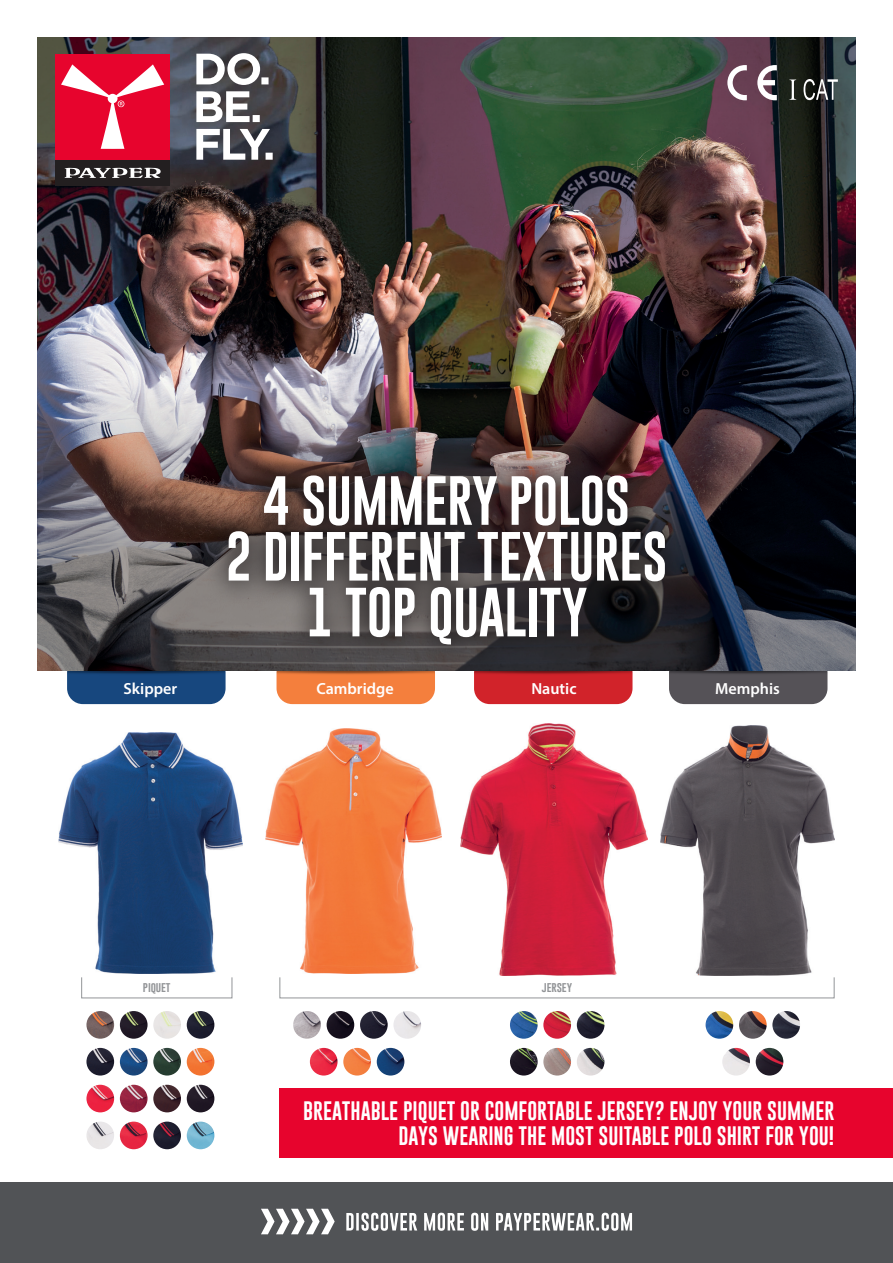
<style>
.page{position:relative;width:893px;height:1263px;background:#fff}
.page>*{position:absolute;margin:0;border:0;box-sizing:border-box;transform-origin:0 0}
.t1{font:50.7px "Gobold";letter-spacing:-.01em;color:#fff}
.t2{font:19.5px/24.8px "Gobold";color:#fff;text-align:right}
.Testo_EN{font:600 16.05px "Myriad Pro";color:#fff}
.t3{font:10.5px "Gobold";letter-spacing:-.01em;color:#939598}
</style>
<div class="page">
<div style="left:67px;top:657px;width:159px;height:47px;background:#17477e;border-radius:16px"></div>
<img style="left:67px;top:671px;width:159px;height:18px">
<div style="left:277px;top:657px;width:158px;height:47px;background:#f47f3d;border-radius:16px"></div>
<div style="left:474px;top:657px;width:158px;height:47px;background:#d1232a;border-radius:16px"></div>
<img style="left:474px;top:671px;width:158px;height:18px">
<div style="left:669px;top:657px;width:158px;height:47px;background:#555257;border-radius:16px"></div>
<img style="left:37px;top:37px;width:819px;height:634px">
<div style="left:279px;top:1088px;width:614px;height:70px;background:#e7042d"></div>
<div style="left:0;top:1182px;width:893px;height:81px;background:#515356"></div>
<div style="left:55px;top:160px;width:115px;height:26px;background:#231f20"></div>
<div style="left:55px;top:54px;width:115px;height:106px;background:#e7042d"></div>
<svg style="left:65px;top:167px;width:96px;height:11px"></svg>
<svg style="left:61px;top:64px;width:103px;height:85px"></svg>
<svg style="left:196px;top:129px;width:77px;height:31px"></svg>
<svg style="left:196px;top:91px;width:64px;height:31px"></svg>
<svg style="left:196px;top:53px;width:73px;height:32px"></svg>
<svg style="left:261px;top:1209px;width:74px;height:25px"></svg>
<svg style="left:346px;top:1213px;width:286px;height:18px"></svg>
<div style="left:204px;top:451px;width:486px;height:218px;background:#231f20;opacity:.9"></div>
<img style="left:58px;top:733px;width:184px;height:241px">
<img style="left:266px;top:729px;width:176px;height:245px">
<img style="left:461px;top:723px;width:186px;height:253px">
<img style="left:661px;top:725px;width:173px;height:250px">
<img style="left:343px;top:1048px;width:28px;height:27px;border-radius:14px">
<img style="left:310px;top:1048px;width:28px;height:27px;border-radius:14px">
<img style="left:377px;top:1048px;width:27px;height:27px;border-radius:14px">
<img style="left:393px;top:1011px;width:28px;height:28px;border-radius:14px">
<img style="left:360px;top:1011px;width:28px;height:28px;border-radius:14px">
<img style="left:327px;top:1011px;width:27px;height:28px;border-radius:14px">
<img style="left:293px;top:1011px;width:28px;height:28px;border-radius:14px">
<img style="left:510px;top:1048px;width:28px;height:27px;border-radius:14px">
<img style="left:577px;top:1048px;width:27px;height:27px;border-radius:14px">
<img style="left:577px;top:1011px;width:27px;height:28px;border-radius:14px">
<img style="left:543px;top:1048px;width:28px;height:27px;border-radius:14px">
<img style="left:543px;top:1011px;width:28px;height:28px;border-radius:14px">
<img style="left:510px;top:1011px;width:28px;height:28px;border-radius:14px">
<img style="left:722px;top:1048px;width:28px;height:27px;border-radius:14px">
<img style="left:772px;top:1011px;width:28px;height:28px;border-radius:14px">
<img style="left:756px;top:1048px;width:27px;height:27px;border-radius:14px">
<img style="left:739px;top:1011px;width:28px;height:28px;border-radius:14px">
<img style="left:706px;top:1011px;width:27px;height:28px;border-radius:14px">
<img style="left:120px;top:1048px;width:28px;height:27px;border-radius:14px">
<img style="left:187px;top:1048px;width:27px;height:27px;border-radius:14px">
<img style="left:86px;top:1048px;width:28px;height:27px;border-radius:14px">
<img style="left:153px;top:1048px;width:28px;height:27px;border-radius:14px">
<img style="left:120px;top:1121px;width:28px;height:28px;border-radius:14px">
<img style="left:187px;top:1121px;width:27px;height:28px;border-radius:14px">
<img style="left:86px;top:1121px;width:28px;height:28px;border-radius:14px">
<img style="left:153px;top:1121px;width:28px;height:28px;border-radius:14px">
<img style="left:187px;top:1011px;width:27px;height:28px;border-radius:14px">
<img style="left:153px;top:1011px;width:28px;height:28px;border-radius:14px">
<img style="left:120px;top:1011px;width:28px;height:28px;border-radius:14px">
<img style="left:86px;top:1011px;width:28px;height:28px;border-radius:14px">
<img style="left:187px;top:1085px;width:27px;height:27px;border-radius:14px">
<img style="left:153px;top:1085px;width:28px;height:27px;border-radius:14px">
<img style="left:120px;top:1085px;width:28px;height:27px;border-radius:14px">
<img style="left:86px;top:1085px;width:28px;height:27px;border-radius:14px">
<div style="left:81px;top:977px;width:151px;height:21px;border:1px solid #939598"></div>
<div style="left:279px;top:977px;width:555px;height:21px;border:1px solid #939598"></div>
<svg style="left:727px;top:65px;width:111px;height:35px"></svg>
<p class="t1" style="left:263px;top:468px;width:369px">4 SUMMERY POLOS</p>
<p class="t1" style="left:225px;top:524px;width:444px">2 DIFFERENT TEXTURES</p>
<p class="t1" style="left:307px;top:580px;width:283px">1 TOP QUALITY</p>
<p class="Testo_EN" style="left:124px;top:678px;width:55px">Skipper</p>
<p class="Testo_EN" style="left:316px;top:678px;width:79px">Cambridge</p>
<p class="Testo_EN" style="left:531px;top:678px;width:47px">Nautic</p>
<p class="Testo_EN" style="left:715px;top:678px;width:66px">Memphis</p>
<p class="t3" style="left:143px;top:980px;width:29px">piquet</p>
<p class="t3" style="left:542px;top:980px;width:32px">jersey</p>
<p class="t2" style="left:303px;top:1098px;width:533px">BREATHABLE PIQUET OR COMFORTABLE JERSEY? ENJOY YOUR SUMMER<br>DAYS WEARING THE MOST SUITABLE POLO SHIRT FOR YOU!</p>
</div>
